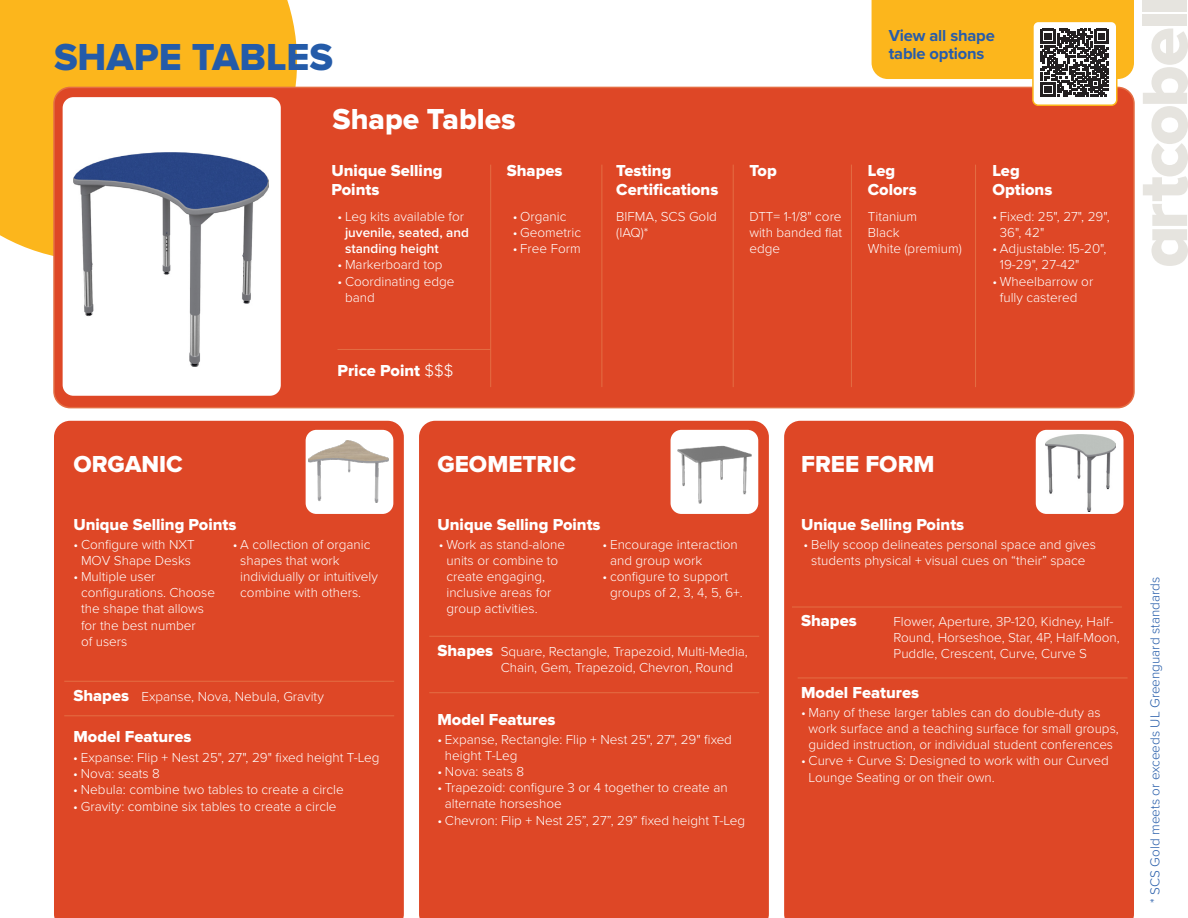
<style>
.page{position:relative;width:1188px;height:918px;background:#fff}
.page>*{position:absolute;margin:0;border:0;box-sizing:border-box;transform-origin:0 0}
.t1{font:39px "Proxima Nova Extrabld";color:#245ba9}
.t2{font:30px "Proxima Nova Extrabld";color:#fff}
.t3{font:24px "Proxima Nova Extrabld";color:#fff}
.t4{font:16.5px/19.8px "Proxima Nova Extrabld";color:#fff}
.t5{font:700 16.5px/18px "Proxima Nova";letter-spacing:-.01em;color:#275caa}
.t6{font:300 13.5px/16.2px "Proxima Nova";color:#fff}
.t7{font:600 13.5px/16.2px "Proxima Nova";color:#fff}
.t8{font:300 13.5px "Proxima Nova";color:#245ba9}
.s1{font-weight:300}
.s2{font-family:"Proxima Nova";font-weight:300}
</style>
<div class="page">
<div style="left:0;top:0;width:297px;height:256px;background:#fcb61c"></div>
<div style="left:54px;top:87px;width:1080px;height:321px;background:#de4726;border-radius:16px"></div>
<div style="left:53px;top:87px;width:1082px;height:321px;border:2px solid #e46e44;border-radius:16px"></div>
<div style="left:54px;top:421px;width:350px;height:497px;background:#de4726"></div>
<div style="left:784px;top:421px;width:350px;height:497px;background:#de4726"></div>
<div style="left:419px;top:421px;width:350px;height:497px;background:#de4726"></div>
<div style="left:63px;top:97px;width:218px;height:299px;background:#fff;border-radius:11px"></div>
<div style="left:306px;top:430px;width:87px;height:84px;background:#fff;border-radius:11px"></div>
<div style="left:1036px;top:430px;width:88px;height:84px;background:#fff;border-radius:11px"></div>
<img style="left:308px;top:440px;width:80px;height:63px">
<div style="left:671px;top:430px;width:87px;height:84px;background:#fff;border-radius:11px"></div>
<img style="left:73px;top:153px;width:196px;height:214px">
<hr style="left:490px;top:165px;width:1px;height:222px;background:#e46e44">
<hr style="left:338px;top:349px;width:153px;height:1px;background:#e46e44">
<hr style="left:64px;top:681px;width:330px;height:1px;background:#e46e44">
<hr style="left:792px;top:607px;width:330px;height:1px;background:#e46e44">
<hr style="left:429px;top:636px;width:330px;height:1px;background:#e46e44">
<hr style="left:64px;top:715px;width:330px;height:1px;background:#e46e44">
<hr style="left:429px;top:692px;width:330px;height:1px;background:#e46e44">
<hr style="left:798px;top:678px;width:330px;height:1px;background:#e46e44">
<hr style="left:602px;top:165px;width:1px;height:222px;background:#e46e44">
<hr style="left:733px;top:165px;width:1px;height:222px;background:#e46e44">
<hr style="left:851px;top:165px;width:1px;height:222px;background:#e46e44">
<hr style="left:975px;top:165px;width:1px;height:222px;background:#e46e44">
<img style="left:1045px;top:435px;width:70px;height:76px">
<div style="left:1033px;top:21px;width:84px;height:84px;background:#fff;border-radius:5px"></div>
<div style="left:1032px;top:21px;width:85px;height:85px;border:2px solid #fcb619;border-radius:5px"></div>
<svg style="left:1143px;top:29px;width:45px;height:237px"></svg>
<div style="left:1143px;top:14px;width:44px;height:11px;background:#e6e4df"></div>
<div style="left:1143px;top:0;width:44px;height:11px;background:#e6e4df"></div>
<img style="left:677px;top:445px;width:77px;height:67px">
<svg style="left:872px;top:0;width:262px;height:97px"></svg>
<p class="t1" style="left:54px;top:39px;width:281px">SHAPE TABLES</p>
<p class="t2" style="left:333px;top:105px;width:185px">Shape Tables</p>
<p class="t4" style="left:332px;top:161px;width:113px">Unique Selling<br>Points</p>
<p class="t7" style="left:345px;top:208px;width:125px;text-indent:-8px"><span class="s1">• Leg kits available for </span>juvenile, seated, and standing height</p>
<p class="t6" style="left:337px;top:256px;width:107px">• Markerboard top</p>
<p class="t6" style="left:345px;top:272px;width:111px;text-indent:-8px">• Coordinating edge band</p>
<p class="t4" style="left:338px;top:361px;width:117px">Price Point <span class="s2">$$$</span></p>
<p class="t4" style="left:507px;top:161px;width:57px">Shapes</p>
<p class="t6" style="left:513px;top:208px;width:55px">• Organic</p>
<p class="t6" style="left:513px;top:224px;width:70px">• Geometric</p>
<p class="t6" style="left:513px;top:240px;width:69px">• Free Form</p>
<p class="t5" style="left:889px;top:26px;width:108px">View all shape table options</p>
<p class="t4" style="left:616px;top:161px;width:104px">Testing<br>Certifications</p>
<p class="t4" style="left:749px;top:161px;width:29px">Top</p>
<p class="t4" style="left:868px;top:161px;width:29px">Leg</p>
<p class="t4" style="left:868px;top:181px;width:50px">Colors</p>
<p class="t6" style="left:616px;top:208px;width:102px">BIFMA, SCS Gold (IAQ)*</p>
<p class="t6" style="left:749px;top:208px;width:94px">DTT= 1-1/8" core</p>
<p class="t6" style="left:749px;top:224px;width:94px">with banded flat edge</p>
<p class="t6" style="left:868px;top:208px;width:51px">Titanium</p>
<p class="t6" style="left:868px;top:224px;width:33px">Black</p>
<p class="t6" style="left:868px;top:240px;width:95px">White (premium)</p>
<p class="t4" style="left:992px;top:161px;width:61px">Leg<br>Options</p>
<p class="t6" style="left:1000px;top:208px;width:111px;text-indent:-8px">• Fixed: 25", 27", 29",<br>36", 42"</p>
<p class="t6" style="left:1000px;top:240px;width:108px;text-indent:-8px">• Adjustable: 15-20",<br>19-29", 27-42"</p>
<p class="t6" style="left:1000px;top:272px;width:95px;text-indent:-8px">• Wheelbarrow or fully castered</p>
<p class="t3" style="left:73px;top:453px;width:111px">ORGANIC</p>
<p class="t3" style="left:437px;top:453px;width:140px">GEOMETRIC</p>
<p class="t3" style="left:801px;top:453px;width:135px">FREE FORM</p>
<p class="t4" style="left:73px;top:515px;width:165px">Unique Selling Points</p>
<p class="t4" style="left:437px;top:515px;width:165px">Unique Selling Points</p>
<p class="t4" style="left:801px;top:515px;width:165px">Unique Selling Points</p>
<p class="t6" style="left:73px;top:535px;width:123px;text-align:center">• Configure with NXT<br>MOV Shape Desks</p>
<p class="t6" style="left:81px;top:568px;width:136px;text-indent:-8px">• Multiple user configurations. Choose the shape that allows for the best number<br>of users</p>
<p class="t6" style="left:240px;top:535px;width:139px;text-indent:-8px">• A collection of organic shapes that work individually or intuitively combine with others.</p>
<p class="t6" style="left:610px;top:535px;width:129px;text-indent:-8px">• Encourage interaction and group work</p>
<p class="t6" style="left:446px;top:535px;width:120px;text-indent:-8px">• Work as stand-alone units or combine to create engaging, inclusive areas for group activities.</p>
<p class="t6" style="left:610px;top:568px;width:134px;text-indent:-8px">• configure to support groups of 2, 3, 4, 5, 6+.</p>
<p class="t4" style="left:437px;top:641px;width:57px">Shapes</p>
<p class="t6" style="left:501px;top:643px;width:249px">Square, Rectangle, Trapezoid, Multi-Media,<br>Chain, Gem, Trapezoid, Chevron, Round</p>
<p class="t4" style="left:73px;top:686px;width:57px">Shapes</p>
<p class="t6" style="left:141px;top:688px;width:184px">Expanse, Nova, Nebula, Gravity</p>
<p class="t4" style="left:73px;top:727px;width:120px">Model Features</p>
<p class="t6" style="left:73px;top:749px;width:308px">• Expanse: Flip + Nest 25", 27", 29" fixed height T-Leg</p>
<p class="t6" style="left:73px;top:765px;width:88px">• Nova: seats 8</p>
<p class="t6" style="left:73px;top:781px;width:272px">• Nebula: combine two tables to create a circle</p>
<p class="t6" style="left:73px;top:797px;width:265px">• Gravity: combine six tables to create a circle</p>
<p class="t4" style="left:437px;top:710px;width:120px">Model Features</p>
<p class="t6" style="left:445px;top:730px;width:289px;text-indent:-8px">• Expanse, Rectangle: Flip + Nest 25", 27", 29" fixed height T-Leg</p>
<p class="t6" style="left:437px;top:763px;width:88px">• Nova: seats 8</p>
<p class="t6" style="left:445px;top:779px;width:284px;text-indent:-8px">• Trapezoid: configure 3 or 4 together to create an alternate horseshoe</p>
<p class="t6" style="left:437px;top:811px;width:309px">• Chevron: Flip + Nest 25”, 27”, 29” fixed height T-Leg</p>
<p class="t6" style="left:804px;top:535px;width:294px;text-align:center">• Belly scoop delineates personal space and gives students physical + visual cues on “their” space</p>
<p class="t4" style="left:801px;top:611px;width:57px">Shapes</p>
<p class="t6" style="left:894px;top:613px;width:228px">Flower, Aperture, 3P-120, Kidney, Half-<br>Round, Horseshoe, Star, 4P, Half-Moon,<br>Puddle, Crescent, Curve, Curve S</p>
<p class="t4" style="left:801px;top:684px;width:120px">Model Features</p>
<p class="t6" style="left:809px;top:703px;width:312px;text-indent:-8px">• Many of these larger tables can do double-duty as work surface and a teaching surface for small groups, guided instruction, or individual student conferences</p>
<p class="t6" style="left:809px;top:752px;width:302px;text-indent:-8px">• Curve + Curve S: Designed to work with our Curved<br>Lounge Seating or on their own.</p>
<p class="t8" style="left:1145px;top:903px;width:327px;rotate:-90deg">* SCS Gold meets or exceeds UL Greenguard standards</p>
</div>
